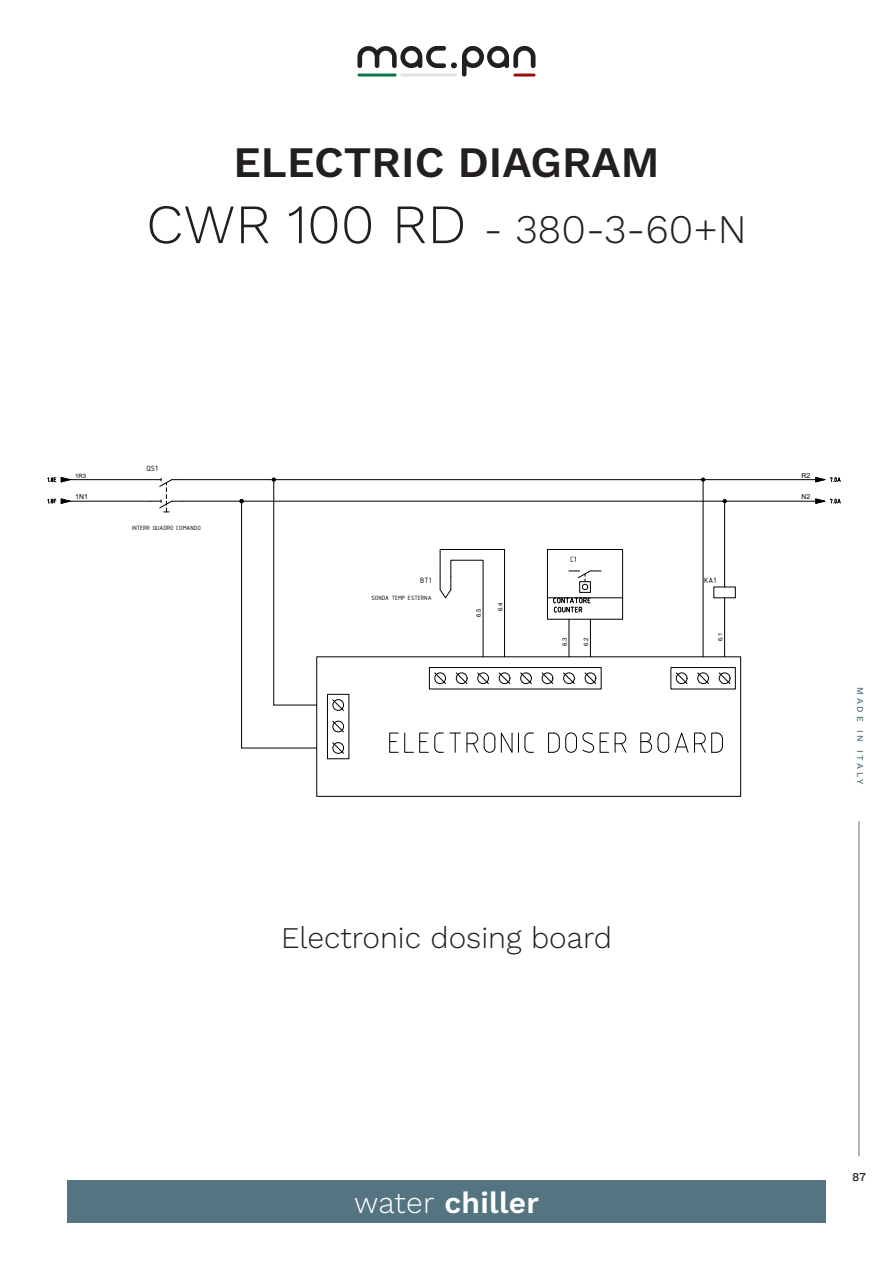
<style>
.page{position:relative;width:893px;height:1263px;background:#fff}
.page>*{position:absolute;margin:0;border:0;box-sizing:border-box;transform-origin:0 0}
.t1{font:600 43.5px "Work Sans";color:#231f20}
.t2{font:300 40.5px "Work Sans";color:#231f20}
.t3{font:300 30px "Work Sans";color:#231f20}
.t4{font:600 30px "Work Sans";letter-spacing:.01em;color:#fff}
.t5{font:500 12px "Work Sans";color:#231f20}
.t6{font:500 9px "Work Sans";letter-spacing:.3em;color:#557482}
.t7{font:8.4px "ISOCPEUR";color:#000}
.t8{font:6.9px "Arial";color:#000}
.t9{font:6.6px "ISOCPEUR";color:#000}
.t10{font:6px "Arial";color:#000}
.s1{font-size:55.5px}
.s2{font-weight:300}
</style>
<div class="page">
<div style="left:67px;top:1180px;width:759px;height:42px;background:#557482"></div>
<hr style="left:859px;top:821px;width:1px;height:335px;background:#557482">
<svg style="left:332px;top:699px;width:12px;height:12px"></svg>
<svg style="left:332px;top:721px;width:12px;height:11px"></svg>
<svg style="left:332px;top:742px;width:12px;height:12px"></svg>
<svg style="left:434px;top:672px;width:12px;height:12px"></svg>
<svg style="left:456px;top:672px;width:11px;height:12px"></svg>
<svg style="left:477px;top:672px;width:12px;height:12px"></svg>
<svg style="left:499px;top:672px;width:11px;height:12px"></svg>
<svg style="left:520px;top:672px;width:12px;height:12px"></svg>
<svg style="left:542px;top:672px;width:11px;height:12px"></svg>
<svg style="left:563px;top:672px;width:12px;height:12px"></svg>
<svg style="left:585px;top:672px;width:11px;height:12px"></svg>
<svg style="left:719px;top:672px;width:11px;height:12px"></svg>
<svg style="left:697px;top:672px;width:12px;height:12px"></svg>
<svg style="left:676px;top:672px;width:11px;height:12px"></svg>
<div style="left:327px;top:694px;width:22px;height:65px;border:1px solid #000"></div>
<div style="left:429px;top:667px;width:172px;height:22px;border:1px solid #000"></div>
<div style="left:671px;top:667px;width:64px;height:22px;border:1px solid #000"></div>
<svg style="left:150px;top:478px;width:33px;height:35px"></svg>
<hr style="left:183px;top:479px;width:633px;height:1px;background:#000">
<svg style="left:815px;top:477px;width:26px;height:6px"></svg>
<hr style="left:183px;top:501px;width:633px;height:1px;background:#000">
<svg style="left:815px;top:498px;width:26px;height:6px"></svg>
<hr style="left:273px;top:480px;width:1px;height:225px;background:#000">
<hr style="left:274px;top:705px;width:43px;height:1px;background:#000">
<hr style="left:241px;top:501px;width:1px;height:247px;background:#000">
<hr style="left:242px;top:748px;width:75px;height:1px;background:#000">
<hr style="left:724px;top:608px;width:1px;height:49px;background:#000">
<hr style="left:724px;top:501px;width:1px;height:75px;background:#000">
<hr style="left:703px;top:480px;width:1px;height:177px;background:#000">
<svg style="left:569px;top:571px;width:32px;height:19px"></svg>
<div style="left:547px;top:549px;width:76px;height:70px;border:1px solid #000"></div>
<hr style="left:590px;top:619px;width:1px;height:38px;background:#000">
<hr style="left:569px;top:619px;width:1px;height:38px;background:#000">
<hr style="left:547px;top:597px;width:76px;height:1px;background:#000">
<svg style="left:553px;top:597px;width:37px;height:16px"></svg>
<svg style="left:440px;top:549px;width:65px;height:108px"></svg>
<hr style="left:70px;top:479px;width:80px;height:1px;background:#000">
<svg style="left:47px;top:477px;width:24px;height:6px"></svg>
<hr style="left:70px;top:501px;width:80px;height:1px;background:#000">
<svg style="left:47px;top:498px;width:24px;height:6px"></svg>
<svg style="left:404px;top:733px;width:10px;height:20px"></svg>
<svg style="left:434px;top:733px;width:9px;height:20px"></svg>
<svg style="left:450px;top:733px;width:10px;height:19px"></svg>
<svg style="left:467px;top:733px;width:11px;height:20px"></svg>
<svg style="left:484px;top:732px;width:28px;height:21px"></svg>
<svg style="left:518px;top:733px;width:1px;height:19px"></svg>
<svg style="left:525px;top:733px;width:8px;height:20px"></svg>
<svg style="left:548px;top:733px;width:46px;height:20px"></svg>
<svg style="left:615px;top:733px;width:11px;height:20px"></svg>
<svg style="left:640px;top:733px;width:12px;height:20px"></svg>
<svg style="left:658px;top:733px;width:11px;height:20px"></svg>
<svg style="left:675px;top:732px;width:13px;height:21px"></svg>
<svg style="left:694px;top:733px;width:29px;height:20px"></svg>
<svg style="left:357px;top:46px;width:178px;height:31px"></svg>
<hr style="left:513px;top:74px;width:22px;height:3px;background:#990f13;border-radius:2px">
<hr style="left:400px;top:74px;width:57px;height:3px;background:#e0e1e3;border-radius:2px">
<hr style="left:357px;top:74px;width:40px;height:3px;background:#107546;border-radius:2px">
<h1 class="t1" style="left:233px;top:129px;width:428px">ELECTRIC DIAGRAM</h1>
<h2 class="t2" style="left:146px;top:199px;width:602px"><span class="s1">CWR 100 RD</span> - 380-3-60+N</h2>
<p class="t10" style="left:75px;top:471px;width:12px">1R3</p>
<p class="t8" style="left:75px;top:492px;width:14px">1N1</p>
<p class="t7" style="left:147px;top:463px;width:13px">QS1</p>
<p class="t9" style="left:132px;top:523px;width:70px">INTERR QUADRO COMANDO</p>
<p class="t7" style="left:420px;top:575px;width:13px">BT1</p>
<p class="t9" style="left:371px;top:593px;width:62px">SONDA TEMP ESTERNA</p>
<p class="t10" style="left:475px;top:617px;width:10px;rotate:-90deg">6.5</p>
<p class="t10" style="left:496px;top:611px;width:10px;rotate:-90deg">6.4</p>
<p class="t7" style="left:570px;top:554px;width:8px">C1</p>
<p class="t10" style="left:561px;top:646px;width:10px;rotate:-90deg">6.3</p>
<p class="t10" style="left:582px;top:646px;width:10px;rotate:-90deg">6.2</p>
<h3 class="t3" style="left:281px;top:914px;width:332px">Electronic dosing board</h3>
<h3 class="t4" style="left:354px;top:1180px;width:187px"><span class="s2">water</span> chiller</h3>
<p class="t7" style="left:704px;top:575px;width:13px">KA1</p>
<p class="t10" style="left:716px;top:641px;width:10px;rotate:-90deg">6.1</p>
<p class="t8" style="left:802px;top:470px;width:10px">R2</p>
<p class="t8" style="left:802px;top:492px;width:10px">N2</p>
<h3 class="t6" style="left:867px;top:687px;width:98px;rotate:90deg">MADE IN ITALY</h3>
<h3 class="t5" style="left:852px;top:1168px;width:15px">87</h3>
</div>
